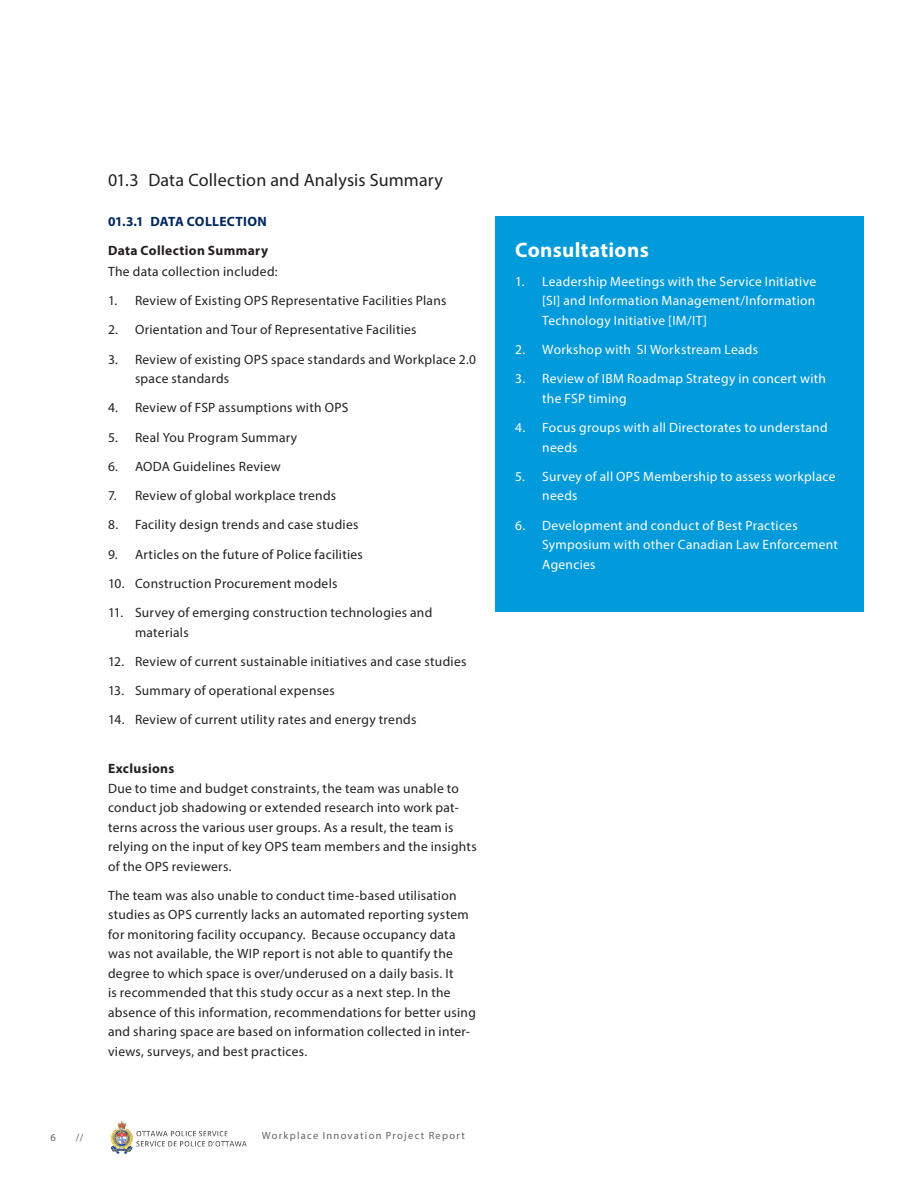
<style>
.page{position:relative;width:918px;height:1188px;background:#fff}
.page>*{position:absolute;margin:0;border:0;box-sizing:border-box;transform-origin:0 0}
._12_List_Bulleted{font:700 21px "Myriad Pro";letter-spacing:.015em;color:#fff}
.t1{font:18px "Myriad Pro";letter-spacing:.01em;color:#231f20}
._05_Body{font:13.5px/19.5px "Myriad Pro";letter-spacing:.02em;color:#231f20}
.t2{font:13.5px/19.5px "Myriad Pro";letter-spacing:.02em;color:#fff}
._04_Subhead{font:700 13.5px "Myriad Pro";letter-spacing:.03em;color:#231f20}
.t3{font:700 13.5px "Myriad Pro";letter-spacing:.02em;color:#00285e}
.t4{font:10.5px "Myriad Pro";letter-spacing:.125em;color:#636366}
</style>
<div class="page">
<img style="left:110px;top:1121px;width:136px;height:33px">
<div style="left:495px;top:216px;width:369px;height:395px;background:#019ada"></div>
<p class="t1" style="left:108px;top:169px;width:337px">01.3 Data Collection and Analysis Summary</p>
<p class="t3" style="left:108px;top:213px;width:160px">01.3.1 DATA COLLECTION</p>
<p class="_04_Subhead" style="left:108px;top:242px;width:162px">Data Collection Summary</p>
<p class="_05_Body" style="left:108px;top:262px;width:171px">The data collection included:</p>
<p class="_05_Body" style="left:108px;top:291px;width:340px">1. Review of Existing OPS Representative Facilities Plans</p>
<p class="_05_Body" style="left:108px;top:320px;width:310px">2. Orientation and Tour of Representative Facilities</p>
<p class="_05_Body" style="left:135px;top:349px;width:343px;text-indent:-27px">3. Review of existing OPS space standards and Workplace 2.0 space standards</p>
<p class="_05_Body" style="left:108px;top:398px;width:242px">4. Review of FSP assumptions with OPS</p>
<p class="_05_Body" style="left:108px;top:427px;width:191px">5. Real You Program Summary</p>
<p class="_05_Body" style="left:108px;top:457px;width:174px">6. AODA Guidelines Review</p>
<p class="_05_Body" style="left:108px;top:486px;width:230px">7. Review of global workplace trends</p>
<p class="_05_Body" style="left:108px;top:515px;width:252px">8. Facility design trends and case studies</p>
<p class="_05_Body" style="left:108px;top:544px;width:256px">9. Articles on the future of Police facilities</p>
<p class="_05_Body" style="left:108px;top:574px;width:231px">10. Construction Procurement models</p>
<p class="_05_Body" style="left:135px;top:603px;width:299px;text-indent:-27px">11. Survey of emerging construction technologies and materials</p>
<p class="_05_Body" style="left:108px;top:652px;width:360px">12. Review of current sustainable initiatives and case studies</p>
<p class="_05_Body" style="left:108px;top:681px;width:228px">13. Summary of operational expenses</p>
<p class="_05_Body" style="left:108px;top:710px;width:310px">14. Review of current utility rates and energy trends</p>
<p class="_04_Subhead" style="left:108px;top:760px;width:68px">Exclusions</p>
<p class="_05_Body" style="left:108px;top:778px;width:370px">Due to time and budget constraints, the team was unable to conduct job shadowing or extended research into work pat&shy;terns across the various user groups. As a result, the team is relying on the input of key OPS team members and the insights of the OPS reviewers.</p>
<p class="_05_Body" style="left:108px;top:886px;width:369px">The team was also unable to conduct time-based utilisation studies as OPS currently lacks an automated reporting system for monitoring facility occupancy. Because occupancy data was not available, the WIP report is not able to quantify the degree to which space is over/underused on a daily basis. It<br>is recommended that this study occur as a next step. In the absence of this information, recommendations for better using and sharing space are based on information collected in inter&shy;views, surveys, and best practices.</p>
<p class="t4" style="left:50px;top:1131px;width:7px">6</p>
<p class="t4" style="left:76px;top:1131px;width:9px">//</p>
<p class="t4" style="left:262px;top:1129px;width:205px">Workplace Innovation Project Report</p>
<p class="_12_List_Bulleted" style="left:515px;top:236px;width:135px">Consultations</p>
<p class="t2" style="left:542px;top:271px;width:275px;text-align:justify;text-indent:-27px">1. Leadership Meetings with the Service Initiative [SI] and Information Management/Information Technology Initiative [IM/IT]</p>
<p class="t2" style="left:515px;top:340px;width:244px">2. Workshop with SI Workstream Leads</p>
<p class="t2" style="left:542px;top:369px;width:285px;text-indent:-27px">3. Review of IBM Roadmap Strategy in concert with the FSP timing</p>
<p class="t2" style="left:542px;top:418px;width:287px;text-indent:-27px">4. Focus groups with all Directorates to understand needs</p>
<p class="t2" style="left:542px;top:466px;width:295px;text-indent:-27px">5. Survey of all OPS Membership to assess workplace needs</p>
<p class="t2" style="left:542px;top:515px;width:297px;text-indent:-27px">6. Development and conduct of Best Practices<br>Symposium with other Canadian Law Enforcement<br>Agencies</p>
</div>
